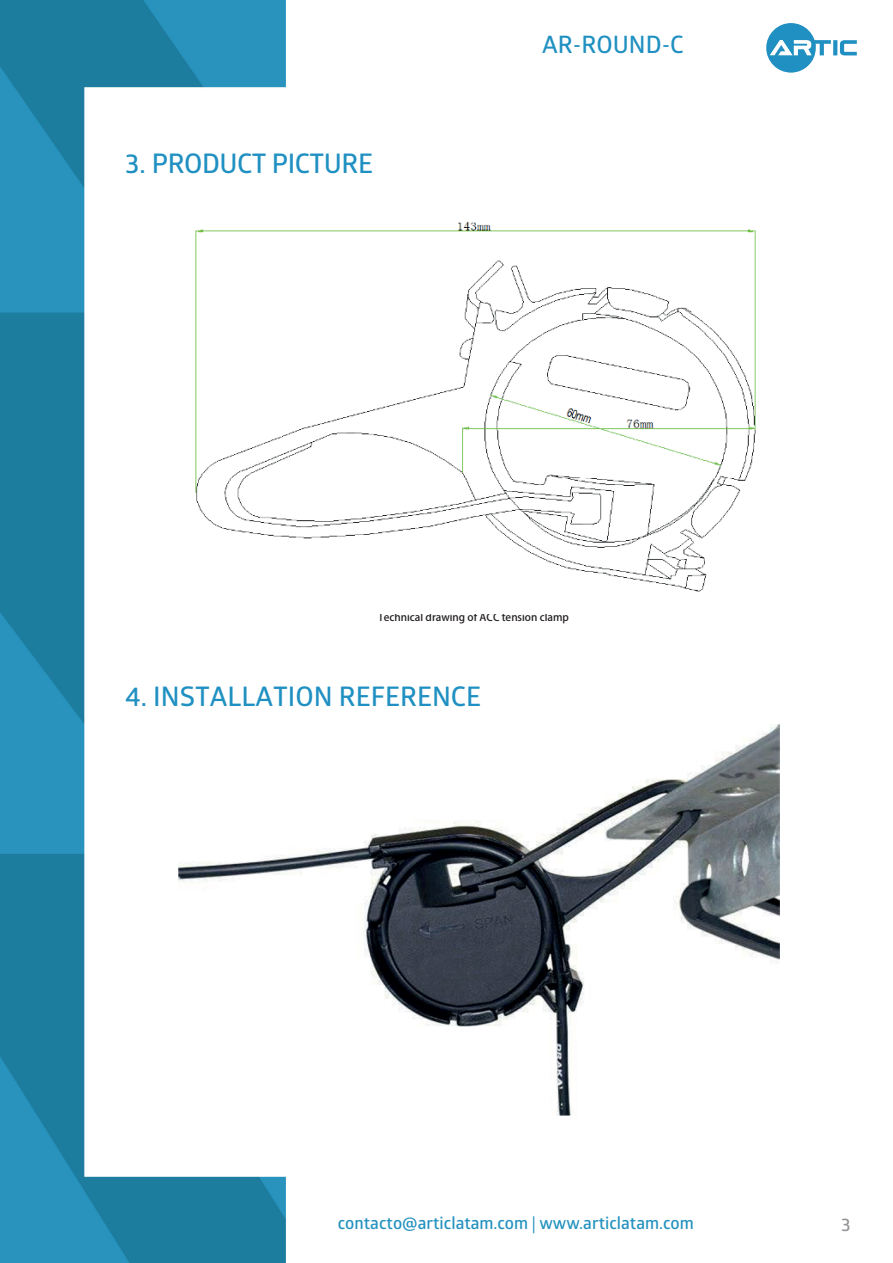
<style>
.page{position:relative;width:893px;height:1263px;background:#fff}
.page>*{position:absolute;margin:0;border:0;box-sizing:border-box;transform-origin:0 0}
.t1{font:27px "Glober Bold Free";color:#1f90c1}
.t2{font:24px "Glober Bold Free";color:#1f90c1}
.t3{font:18px "Glober Bold Free";color:#939598}
.t4{font:16.95px "Glober Bold Free";color:#2291be}
.t5{font:500 10.5px "Koz Go Pr 6 N";color:#231f20}
.s1{font-family:"Myriad Pro"}
</style>
<div class="page">
<img style="left:0;top:0;width:286px;height:1263px">
<svg style="left:833px;top:40px;width:4px;height:15px"></svg>
<svg style="left:840px;top:40px;width:17px;height:15px"></svg>
<svg style="left:766px;top:23px;width:65px;height:50px"></svg>
<img style="left:180px;top:215px;width:576px;height:398px">
<img style="left:161px;top:724px;width:619px;height:395px">
<h1 class="t1" style="left:125px;top:145px;width:249px">3. PRODUCT PICTURE</h1>
<h2 class="t2" style="left:542px;top:28px;width:143px">AR-ROUND-C</h2>
<p class="t5" style="left:378px;top:611px;width:192px">Technical drawing of ACC tension clamp</p>
<h1 class="t1" style="left:125px;top:677px;width:357px">4. INSTALLATION REFERENCE</h1>
<p class="t4" style="left:338px;top:1211px;width:357px">contacto@articlatam.com <span class="s1">|</span> www.articlatam.com</p>
<p class="t3" style="left:841px;top:1211px;width:11px">3</p>
</div>
